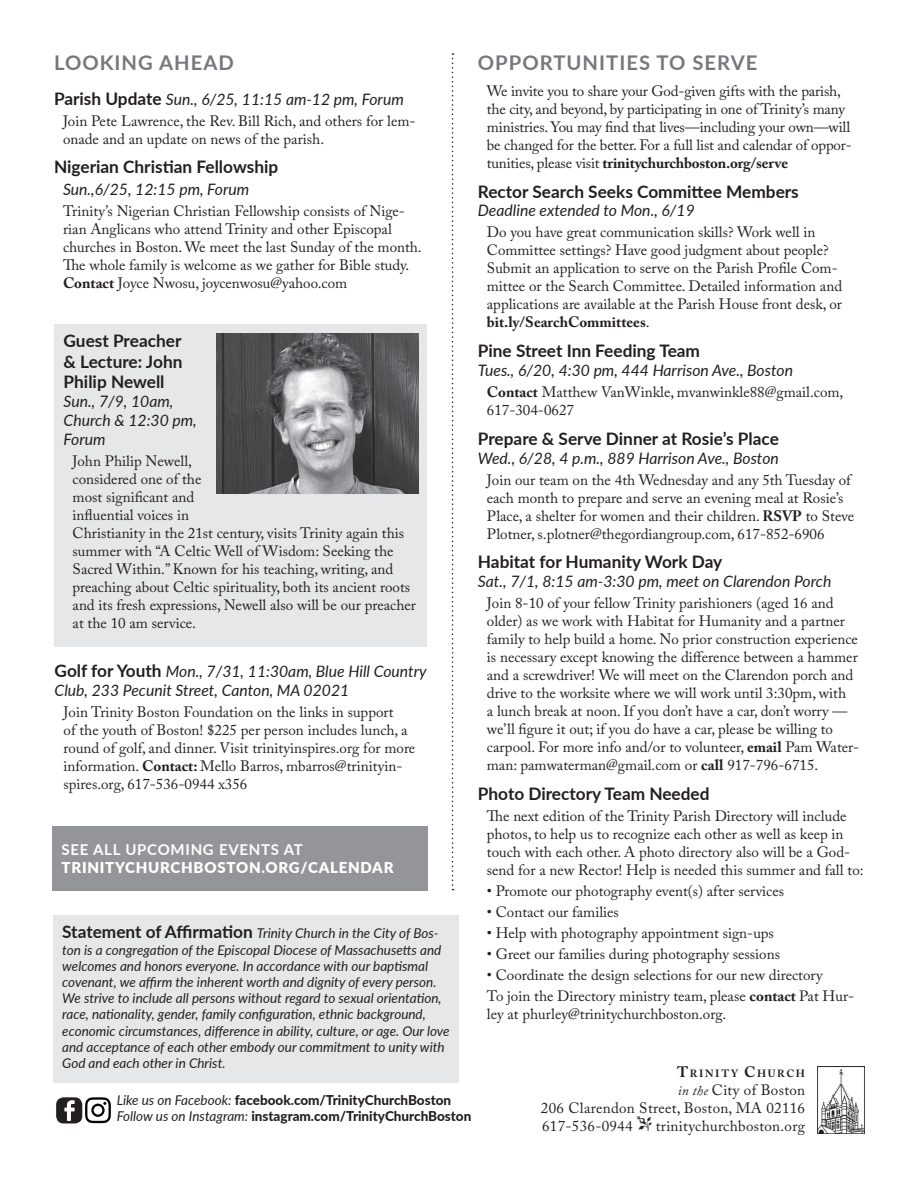
<style>
.page{position:relative;width:918px;height:1188px;background:#fff}
.page>*{position:absolute;margin:0;border:0;box-sizing:border-box;transform-origin:0 0}
.t1{font:700 20.25px "Lato";letter-spacing:.05em;color:#76787b}
.t2{font:700 17.25px/20.7px "Lato";color:#231f20;text-align:justify}
.t3{font:italic 15.75px/18.9px "Lato";color:#231f20}
.t4{font:15px/18px "Adobe Caslon Pro";color:#231f20}
.t5{font:15px "Adobe Caslon Pro";letter-spacing:.02em;color:#231f20}
.t6{font:900 15px/18px "Lato";letter-spacing:.05em;color:#fff}
.t7{font:italic 13.5px/16.2px "Lato";color:#231f20}
.t8{font:800 13.5px/16.2px "Lato";color:#231f20}
.t9{font:700 10.5px "Adobe Caslon Pro";letter-spacing:.155em;color:#231f20}
.s1{font-weight:700;font-style:normal;font-size:17.25px}
.s2{font-weight:700}
.s3{font-weight:400;font-style:italic}
.s4{font-size:15px}
.s5{font-style:italic;font-size:13.5px}
</style>
<div class="page">
<img style="left:817px;top:1066px;width:48px;height:68px">
<div style="left:55px;top:324px;width:372px;height:322px;background:#e6e7e9"></div>
<div style="left:53px;top:915px;width:406px;height:168px;background:#e6e7e9"></div>
<svg style="left:85px;top:1097px;width:26px;height:26px"></svg>
<img style="left:56px;top:1097px;width:26px;height:26px">
<svg style="left:452px;top:53px;width:2px;height:837px"></svg>
<div style="left:53px;top:826px;width:375px;height:64px;background:#939598"></div>
<img style="left:216px;top:333px;width:202px;height:160px">
<p class="t1" style="left:54px;top:48px;width:182px">LOOKING AHEAD</p>
<p class="t3" style="left:54px;top:89px;width:351px"><span class="s1">Parish Update</span> Sun., 6/25, 11:15 am-12 pm, Forum</p>
<p class="t4" style="left:63px;top:111px;width:354px">Join Pete Lawrence, the Rev. Bill Rich, and others for lem&shy;onade and an update on news of the parish.</p>
<p class="t2" style="left:54px;top:156px;width:226px">Nigerian Christian Fellowship</p>
<p class="t3" style="left:63px;top:179px;width:188px">Sun.,6/25, 12:15 pm, Forum</p>
<p class="t4" style="left:63px;top:202px;width:360px">Trinity’s Nigerian Christian Fellowship consists of Nige&shy;rian Anglicans who attend Trinity and other Episcopal churches in Boston. We meet the last Sunday of the month.<br>The whole family is welcome as we gather for Bible study.<br><span class="s2">Contact</span> Joyce Nwosu, joycenwosu@yahoo.com</p>
<p class="t1" style="left:478px;top:48px;width:281px">OPPORTUNITIES TO SERVE</p>
<p class="t4" style="left:487px;top:82px;width:367px">We invite you to share your God-given gifts with the parish, the city, and beyond, by participating in one of Trinity’s many ministries. You may find that lives—including your own—will be changed for the better. For a full list and calendar of oppor&shy;tunities, please visit <span class="s2">trinitychurchboston.org/serve</span></p>
<p class="t2" style="left:478px;top:180px;width:322px">Rector Search Seeks Committee Members</p>
<p class="t3" style="left:478px;top:201px;width:218px">Deadline extended to Mon., 6/19</p>
<p class="t4" style="left:487px;top:223px;width:357px">Do you have great communication skills? Work well in Committee settings? Have good judgment about people?<br>Submit an application to serve on the Parish Profile Com&shy;mittee or the Search Committee. Detailed information and applications are available at the Parish House front desk, or <span class="s2">bit.ly/SearchCommittees</span>.</p>
<p class="t2" style="left:478px;top:340px;width:224px">Pine Street Inn Feeding Team</p>
<p class="t3" style="left:478px;top:360px;width:317px">Tues., 6/20, 4:30 pm, 444 Harrison Ave., Boston</p>
<p class="t4" style="left:487px;top:383px;width:358px"><span class="s2">Contact</span> Matthew VanWinkle, mvanwinkle88@gmail.com,<br>617-304-0627</p>
<p class="t2" style="left:478px;top:427px;width:303px">Prepare &amp; Serve Dinner at Rosie’s Place</p>
<p class="t3" style="left:478px;top:448px;width:303px">Wed., 6/28, 4 p.m., 889 Harrison Ave., Boston</p>
<p class="t4" style="left:487px;top:470px;width:369px">Join our team on the 4th Wednesday and any 5th Tuesday of each month to prepare and serve an evening meal at Rosie’s Place, a shelter for women and their children. <span class="s2">RSVP</span> to Steve Plotner, s.plotner@thegordiangroup.com, 617-852-6906</p>
<p class="t2" style="left:478px;top:551px;width:246px">Habitat for Humanity Work Day</p>
<p class="t3" style="left:478px;top:571px;width:355px">Sat., 7/1, 8:15 am-3:30 pm, meet on Clarendon Porch</p>
<p class="t4" style="left:487px;top:594px;width:374px">Join 8-10 of your fellow Trinity parishioners (aged 16 and older) as we work with Habitat for Humanity and a partner family to help build a home. No prior construction experience is necessary except knowing the difference between a hammer and a screwdriver! We will meet on the Clarendon porch and drive to the worksite where we will work until 3:30pm, with<br>a lunch break at noon. If you don’t have a car, don’t worry — we’ll figure it out; if you do have a car, please be willing to carpool. For more info and/or to volunteer, <span class="s2">email</span> Pam Water&shy;man: pamwaterman@gmail.com or <span class="s2">call</span> 917-796-6715.</p>
<p class="t2" style="left:478px;top:783px;width:233px">Photo Directory Team Needed</p>
<p class="t4" style="left:487px;top:807px;width:378px">The next edition of the Trinity Parish Directory will include photos, to help us to recognize each other as well as keep in touch with each other. A photo directory also will be a God&shy;send for a new Rector! Help is needed this summer and fall to:</p>
<p class="t4" style="left:487px;top:882px;width:299px">• Promote our photography event(s) after services</p>
<p class="t4" style="left:487px;top:903px;width:134px">• Contact our families</p>
<p class="t4" style="left:487px;top:924px;width:289px">• Help with photography appointment sign-ups</p>
<p class="t4" style="left:487px;top:945px;width:295px">• Greet our families during photography sessions</p>
<p class="t4" style="left:487px;top:964px;width:369px;line-height:21px">• Coordinate the design selections for our new directory<br>To join the Directory ministry team, please <span class="s2">contact</span> Pat Hur-</p>
<p class="t4" style="left:487px;top:1005px;width:241px">ley at phurley@trinitychurchboston.org.</p>
<p class="t2" style="left:64px;top:330px;width:120px">Guest Preacher &amp; Lecture: John Philip Newell</p>
<p class="t3" style="left:64px;top:391px;width:135px">Sun., 7/9, 10am,<br>Church &amp; 12:30 pm,<br>Forum</p>
<p class="t4" style="left:73px;top:452px;width:345px">John Philip Newell,<br>considered one of the<br>most significant and<br>influential voices in<br>Christianity in the 21st century, visits Trinity again this summer with “A Celtic Well of Wisdom: Seeking the Sacred Within.” Known for his teaching, writing, and preaching about Celtic spirituality, both its ancient roots and its fresh expressions, Newell also will be our preacher at the 10 am service.</p>
<p class="t3" style="left:55px;top:661px;width:374px"><span class="s1">Golf for Youth</span> Mon., 7/31, 11:30am, Blue Hill Country<br>Club, 233 Pecunit Street, Canton, MA 02021</p>
<p class="t4" style="left:64px;top:703px;width:353px">Join Trinity Boston Foundation on the links in support<br>of the youth of Boston! $225 per person includes lunch, a round of golf, and dinner. Visit trinityinspires.org for more information. <span class="s2">Contact:</span> Mello Barros, mbarros@trinityin&shy;spires.org, 617-536-0944 x356</p>
<p class="t6" style="left:62px;top:840px;width:334px"><span class="s2">SEE ALL UPCOMING EVENTS AT<br></span>TRINITYCHURCHBOSTON.ORG/CALENDAR</p>
<p class="t7" style="left:62px;top:925px;width:389px"><span class="s1">Statement of Affirmation</span> Trinity Church in the City of Bos&shy;ton is a congregation of the Episcopal Diocese of Massachusetts and welcomes and honors everyone. In accordance with our baptismal covenant, we affirm the inherent worth and dignity of every person.<br>We strive to include all persons without regard to sexual orientation, race, nationality, gender, family configuration, ethnic background, economic circumstances, difference in ability, culture, or age. Our love and acceptance of each other embody our commitment to unity with God and each other in Christ.</p>
<p class="t8" style="left:117px;top:1092px;width:356px"><span class="s3">Like us on Facebook:</span> facebook.com/TrinityChurchBoston<br><span class="s3">Follow us on Instagram:</span> instagram.com/TrinityChurchBoston</p>
<p class="t9" style="left:677px;top:1068px;width:130px"><span class="s4">T</span>RINITY <span class="s4">C</span>HURCH</p>
<p class="t4" style="left:678px;top:1081px;width:129px"><span class="s5">in the</span> City of Boston</p>
<p class="t5" style="left:541px;top:1099px;width:266px">206 Clarendon Street, Boston, MA 02116</p>
<p class="t5" style="left:542px;top:1117px;width:264px">617-536-0944 o trinitychurchboston.org</p>
</div>
